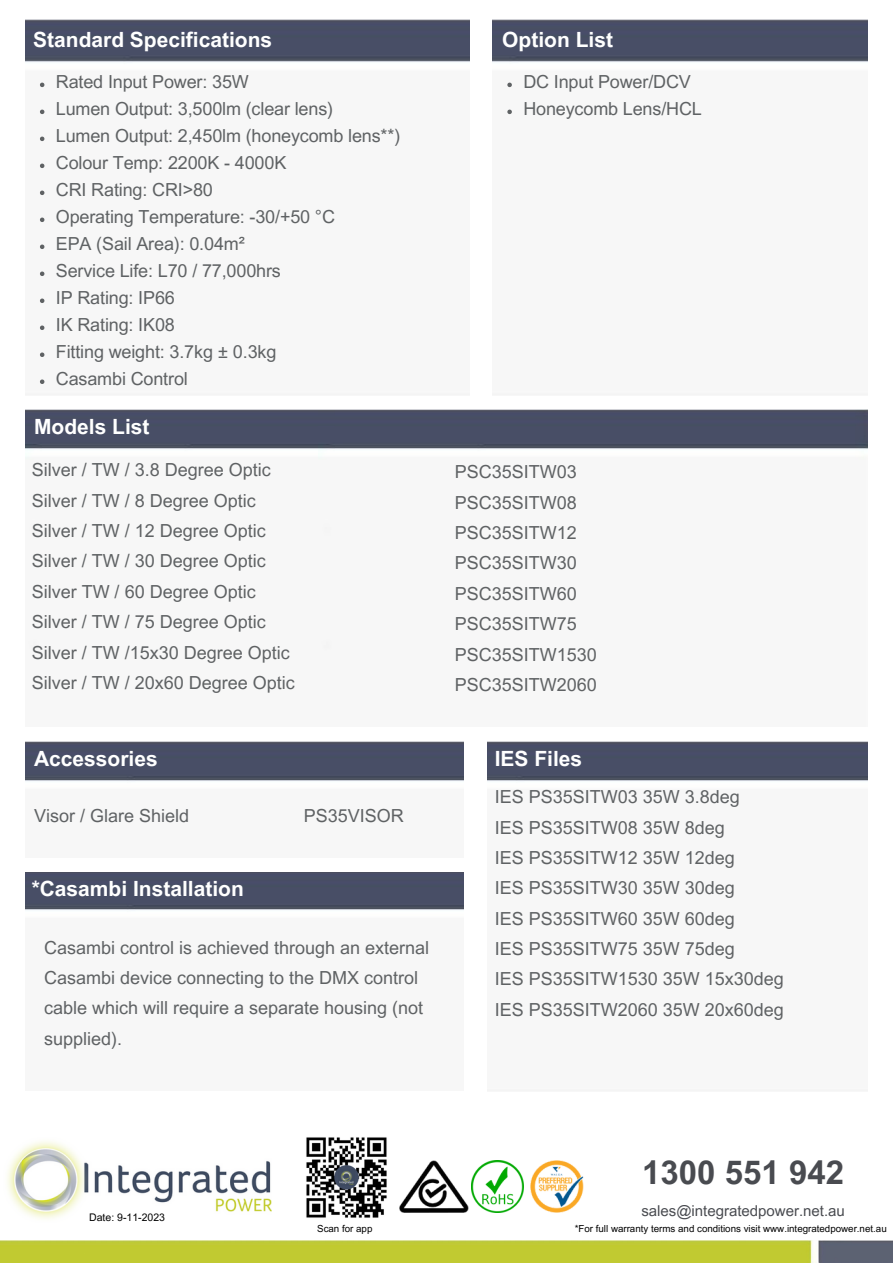
<style>
.page{position:relative;width:893px;height:1264px;background:#fff}
.page>*{position:absolute;margin:0;border:0;box-sizing:border-box;transform-origin:0 0}
.t1{font:700 33px "Arial MT Pro";color:#494b50}
.t2{font:700 21px "Arial MT Pro";color:#fff}
.t3{font:18px/30.3px "Arial MT Pro";color:#5f6264}
.t4{font:15px "Arial MT Pro";color:#494b50}
.t5{font:10.5px "Arial MT Pro";color:#000}
.t6{font:9.75px "Arial MT Pro";color:#000}
</style>
<div class="page">
<img style="left:25px;top:20px;width:444px;height:375px">
<img style="left:492px;top:20px;width:375px;height:375px">
<img style="left:25px;top:409px;width:294px;height:239px">
<img style="left:319px;top:409px;width:548px;height:239px">
<img style="left:7px;top:1141px;width:264px;height:78px">
<img style="left:0;top:1240px;width:892px;height:22px">
<img style="left:472px;top:1160px;width:51px;height:52px">
<img style="left:399px;top:1160px;width:69px;height:52px">
<img style="left:530px;top:1160px;width:53px;height:52px">
<img style="left:306px;top:1137px;width:81px;height:81px">
<img style="left:25px;top:741px;width:439px;height:41px">
<img style="left:487px;top:741px;width:380px;height:350px">
<img style="left:25px;top:872px;width:439px;height:39px">
<svg style="left:507px;top:83px;width:5px;height:4px"></svg>
<svg style="left:507px;top:110px;width:5px;height:4px"></svg>
<svg style="left:40px;top:83px;width:4px;height:4px"></svg>
<svg style="left:40px;top:110px;width:4px;height:4px"></svg>
<svg style="left:40px;top:137px;width:4px;height:4px"></svg>
<svg style="left:40px;top:164px;width:4px;height:4px"></svg>
<svg style="left:40px;top:190px;width:4px;height:5px"></svg>
<svg style="left:40px;top:217px;width:4px;height:5px"></svg>
<svg style="left:40px;top:244px;width:4px;height:5px"></svg>
<svg style="left:40px;top:271px;width:4px;height:5px"></svg>
<svg style="left:40px;top:298px;width:4px;height:5px"></svg>
<svg style="left:40px;top:325px;width:4px;height:5px"></svg>
<svg style="left:40px;top:352px;width:4px;height:5px"></svg>
<svg style="left:40px;top:379px;width:4px;height:5px"></svg>
<p class="t2" style="left:33px;top:31px;width:240px">Standard Specifications</p>
<p class="t2" style="left:502px;top:31px;width:112px">Option List</p>
<p class="t3" style="left:56px;top:69px;width:194px">Rated Input Power: 35W</p>
<p class="t3" style="left:56px;top:96px;width:279px">Lumen Output: 3,500lm (clear lens)</p>
<p class="t3" style="left:56px;top:123px;width:346px">Lumen Output: 2,450lm (honeycomb lens**)</p>
<p class="t3" style="left:56px;top:150px;width:232px">Colour Temp: 2200K - 4000K</p>
<p class="t3" style="left:56px;top:177px;width:158px">CRI Rating: CRI&gt;80</p>
<p class="t3" style="left:56px;top:204px;width:280px">Operating Temperature: -30/+50 °C</p>
<p class="t3" style="left:56px;top:231px;width:190px">EPA (Sail Area): 0.04m²</p>
<p class="t3" style="left:56px;top:258px;width:226px">Service Life: L70 / 77,000hrs</p>
<p class="t3" style="left:56px;top:285px;width:120px">IP Rating: IP66</p>
<p class="t3" style="left:56px;top:312px;width:120px">IK Rating: IK08</p>
<p class="t3" style="left:56px;top:339px;width:222px">Fitting weight: 3.7kg ± 0.3kg</p>
<p class="t3" style="left:56px;top:366px;width:133px">Casambi Control</p>
<p class="t2" style="left:34px;top:419px;width:117px">Models List</p>
<p class="t3" style="left:32px;top:457px;width:240px">Silver / TW / 3.8 Degree Optic</p>
<p class="t3" style="left:32px;top:487px;width:225px">Silver / TW / 8 Degree Optic</p>
<p class="t3" style="left:32px;top:518px;width:235px">Silver / TW / 12 Degree Optic</p>
<p class="t3" style="left:32px;top:548px;width:235px">Silver / TW / 30 Degree Optic</p>
<p class="t3" style="left:32px;top:578px;width:225px">Silver TW / 60 Degree Optic</p>
<p class="t3" style="left:32px;top:609px;width:235px">Silver / TW / 75 Degree Optic</p>
<p class="t3" style="left:32px;top:639px;width:259px">Silver / TW /15x30 Degree Optic</p>
<p class="t3" style="left:32px;top:669px;width:264px">Silver / TW / 20x60 Degree Optic</p>
<p class="t3" style="left:523px;top:69px;width:169px">DC Input Power/DCV</p>
<p class="t3" style="left:523px;top:96px;width:180px">Honeycomb Lens/HCL</p>
<p class="t3" style="left:454px;top:459px;width:123px">PSC35SITW03</p>
<p class="t3" style="left:454px;top:489px;width:123px">PSC35SITW08</p>
<p class="t3" style="left:454px;top:520px;width:123px">PSC35SITW12</p>
<p class="t3" style="left:454px;top:550px;width:123px">PSC35SITW30</p>
<p class="t3" style="left:454px;top:580px;width:123px">PSC35SITW60</p>
<p class="t3" style="left:454px;top:611px;width:123px">PSC35SITW75</p>
<p class="t3" style="left:454px;top:641px;width:143px">PSC35SITW1530</p>
<p class="t3" style="left:454px;top:671px;width:143px">PSC35SITW2060</p>
<p class="t2" style="left:34px;top:750px;width:125px">Accessories</p>
<p class="t2" style="left:494px;top:750px;width:89px">IES Files</p>
<p class="t3" style="left:34px;top:803px;width:156px">Visor / Glare Shield</p>
<p class="t3" style="left:304px;top:802px;width:101px">PS35VISOR</p>
<p class="t2" style="left:32px;top:880px;width:214px">*Casambi Installation</p>
<p class="t3" style="left:44px;top:934px;width:386px">Casambi control is achieved through an external Casambi device connecting to the DMX control cable which will require a separate housing (not supplied).</p>
<p class="t5" style="left:89px;top:1212px;width:77px">Date: 9-11-2023</p>
<p class="t3" style="left:494px;top:784px;width:246px">IES PS35SITW03 35W 3.8deg</p>
<p class="t3" style="left:494px;top:814px;width:231px">IES PS35SITW08 35W 8deg</p>
<p class="t3" style="left:494px;top:844px;width:241px">IES PS35SITW12 35W 12deg</p>
<p class="t3" style="left:494px;top:875px;width:241px">IES PS35SITW30 35W 30deg</p>
<p class="t3" style="left:494px;top:905px;width:241px">IES PS35SITW60 35W 60deg</p>
<p class="t3" style="left:494px;top:935px;width:241px">IES PS35SITW75 35W 75deg</p>
<p class="t3" style="left:494px;top:966px;width:290px">IES PS35SITW1530 35W 15x30deg</p>
<p class="t3" style="left:494px;top:996px;width:290px">IES PS35SITW2060 35W 20x60deg</p>
<p class="t1" style="left:642px;top:1159px;width:203px">1300 551 942</p>
<p class="t4" style="left:641px;top:1204px;width:205px">sales@integratedpower.net.au</p>
<p class="t6" style="left:317px;top:1224px;width:57px">Scan for app</p>
<p class="t6" style="left:574px;top:1224px;width:313px">*For full warranty terms and conditions visit www.integratedpower.net.au</p>
</div>
